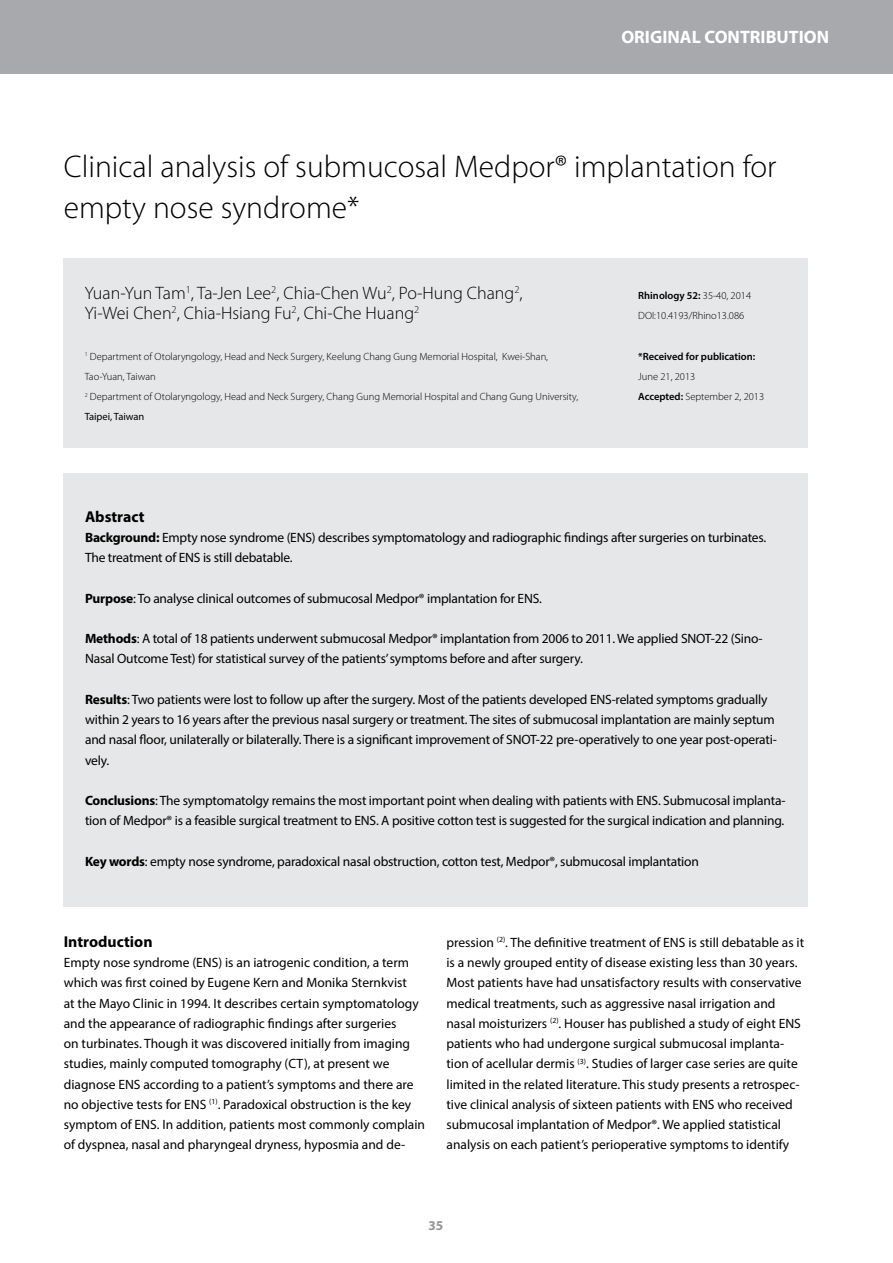
<style>
.page{position:relative;width:893px;height:1263px;background:#fff}
.page>*{position:absolute;margin:0;border:0;box-sizing:border-box;transform-origin:0 0}
.t1{font:300 31.5px/40.5px "Myriad Pro";color:#000}
.t2{font:300 18px/20.2px "Myriad Pro";color:#000}
.t3{font:700 18px "Myriad Pro";color:#fff}
.t4{font:700 15.75px "Myriad Pro";color:#000}
.t5{font:13.5px/20.2px "Myriad Pro";letter-spacing:-.005em;color:#000}
.t6{font:700 13.5px "Myriad Pro";color:#939598}
.t7{font:300 10.5px/20.2px "Myriad Pro";color:#000}
.t8{font:600 10.5px "Myriad Pro";color:#000}
.s1{font-weight:400}
.s2{font-weight:600}
.s3{font-weight:700}
</style>
<div class="page">
<div style="left:0;top:0;width:893px;height:74px;background:#a7a9ac"></div>
<div style="left:64px;top:473px;width:744px;height:433px;background:#e6e7e8"></div>
<div style="left:63px;top:258px;width:745px;height:190px;background:#e6e7e8"></div>
<h2 class="t3" style="left:621px;top:25px;width:209px">ORIGINAL CONTRIBUTION</h2>
<h1 class="t1" style="left:64px;top:147px;width:714px">Clinical analysis of submucosal Medpor® implantation for empty nose syndrome*</h1>
<h2 class="t2" style="left:85px;top:283px;width:439px">Yuan-Yun Tam<sup>1</sup>, Ta-Jen Lee<sup>2</sup>, Chia-Chen Wu<sup>2</sup>, Po-Hung Chang<sup>2</sup>,<br>Yi-Wei Chen<sup>2</sup>, Chia-Hsiang Fu<sup>2</sup>, Chi-Che Huang<sup>2</sup></h2>
<p class="t7" style="left:85px;top:346px;width:495px"><sup>1</sup> Department of Otolaryngology, Head and Neck Surgery, Keelung Chang Gung Memorial Hospital, Kwei-Shan, Tao-Yuan, Taiwan<br><sup>2</sup> Department of Otolaryngology, Head and Neck Surgery, Chang Gung Memorial Hospital and Chang Gung University, <span class="s1">Taipei, Taiwan</span></p>
<p class="t7" style="left:638px;top:285px;width:114px"><span class="s2">Rhinology 52:</span> 35-40, 2014<br>DOI:10.4193/Rhino13.086</p>
<p class="t8" style="left:638px;top:349px;width:119px">*Received for publication:</p>
<p class="t7" style="left:638px;top:366px;width:127px">June 21, 2013<br><span class="s2">Accepted:</span> September 2, 2013</p>
<p class="t4" style="left:85px;top:506px;width:61px">Abstract</p>
<p class="t5" style="left:85px;top:527px;width:683px"><span class="s3">Background:</span> Empty nose syndrome (ENS) describes symptomatology and radiographic findings after surgeries on turbinates.<br>The treatment of ENS is still debatable.</p>
<p class="t5" style="left:85px;top:588px;width:458px"><span class="s3">Purpose</span>: To analyse clinical outcomes of submucosal Medpor® implantation for ENS.</p>
<p class="t5" style="left:85px;top:628px;width:679px"><span class="s3">Methods</span>: A total of 18 patients underwent submucosal Medpor® implantation from 2006 to 2011. We applied SNOT-22 (Sino-<br>Nasal Outcome Test) for statistical survey of the patients’ symptoms before and after surgery.</p>
<p class="t5" style="left:85px;top:689px;width:693px"><span class="s3">Results</span>: Two patients were lost to follow up after the surgery. Most of the patients developed ENS-related symptoms gradually within 2 years to 16 years after the previous nasal surgery or treatment. The sites of submucosal implantation are mainly septum and nasal floor, unilaterally or bilaterally. There is a significant improvement of SNOT-22 pre-operatively to one year post-operati&shy;vely.</p>
<p class="t5" style="left:85px;top:790px;width:702px"><span class="s3">Conclusions</span>: The symptomatolgy remains the most important point when dealing with patients with ENS. Submucosal implanta&shy;tion of Medpor® is a feasible surgical treatment to ENS. A positive cotton test is suggested for the surgical indication and planning.</p>
<p class="t5" style="left:85px;top:851px;width:615px"><span class="s3">Key words</span>: empty nose syndrome, paradoxical nasal obstruction, cotton test, Medpor®, submucosal implantation</p>
<p class="t4" style="left:64px;top:931px;width:90px">Introduction</p>
<p class="t5" style="left:64px;top:952px;width:363px">Empty nose syndrome (ENS) is an iatrogenic condition, a term which was first coined by Eugene Kern and Monika Sternkvist<br>at the Mayo Clinic in 1994. It describes certain symptomatology and the appearance of radiographic findings after surgeries<br>on turbinates. Though it was discovered initially from imaging studies, mainly computed tomography (CT), at present we diagnose ENS according to a patient’s symptoms and there are no objective tests for ENS <sup>(1)</sup>. Paradoxical obstruction is the key symptom of ENS. In addition, patients most commonly complain of dyspnea, nasal and pharyngeal dryness, hyposmia and de-</p>
<p class="t5" style="left:446px;top:932px;width:359px">pression <sup>(2)</sup>. The definitive treatment of ENS is still debatable as it is a newly grouped entity of disease existing less than 30 years.<br>Most patients have had unsatisfactory results with conservative medical treatments, such as aggressive nasal irrigation and nasal moisturizers <sup>(2)</sup>. Houser has published a study of eight ENS patients who had undergone surgical submucosal implanta&shy;tion of acellular dermis <sup>(3)</sup>. Studies of larger case series are quite limited in the related literature. This study presents a retrospec&shy;tive clinical analysis of sixteen patients with ENS who received submucosal implantation of Medpor®. We applied statistical analysis on each patient’s perioperative symptoms to identify</p>
<p class="t6" style="left:428px;top:1217px;width:16px">35</p>
</div>
